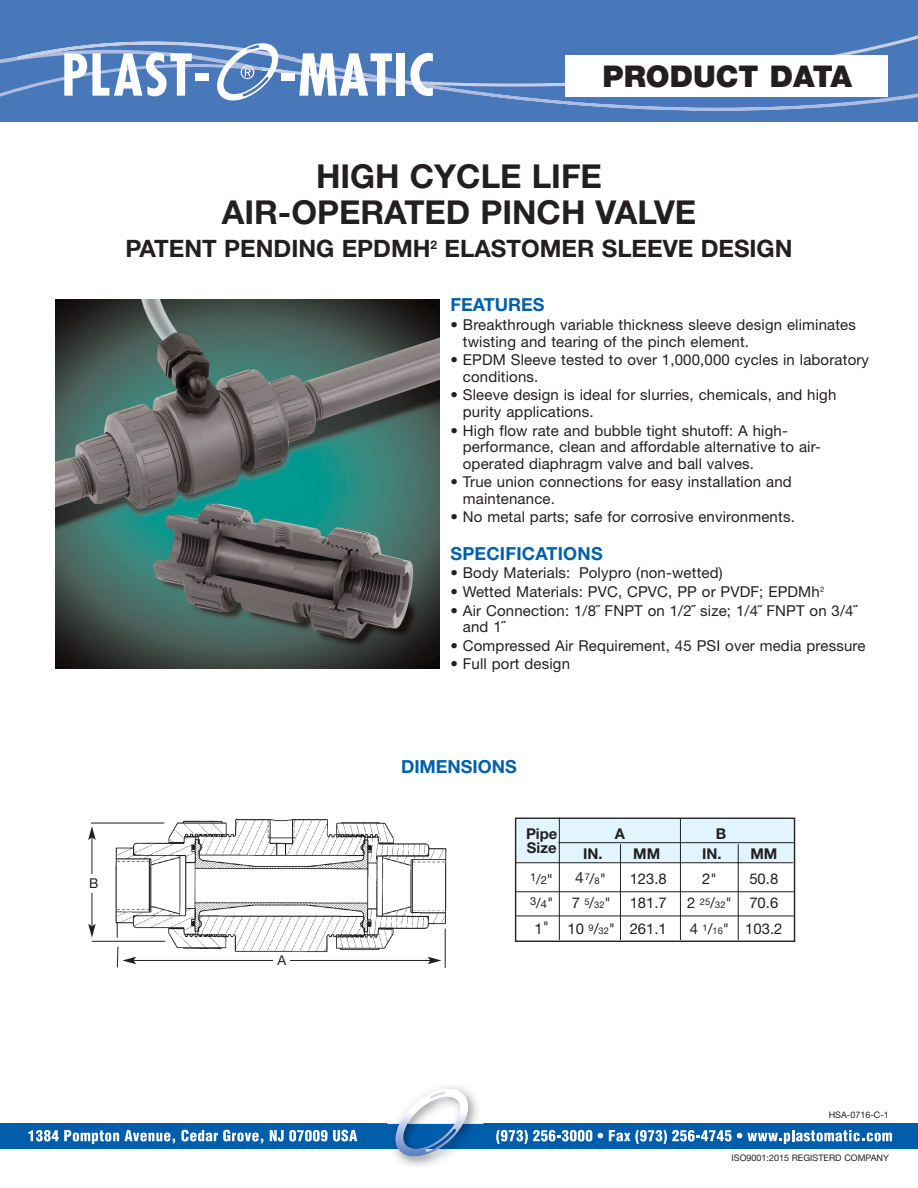
<style>
.page{position:relative;width:918px;height:1188px;background:#fff}
.page>*{position:absolute;margin:0;border:0;box-sizing:border-box;transform-origin:0 0}
.t1{font:700 33px/36px "Helvetica Neue";color:#231f20;text-align:center}
.t2{font:900 30px "Helvetica Neue";color:#231f20}
.t3{font:700 24px "Helvetica Neue";color:#231f20}
.t4{font:700 18px "Helvetica Neue";color:#0060a9}
.t5{font:15.6px "Helvetica Neue";color:#231f20}
.t6{font:15px/16.5px "Helvetica Neue";letter-spacing:.01em;color:#231f20}
.t7{font:14.85px "Helvetica Neue";color:#231f20}
.t8{font:700 14.85px "Helvetica Neue";color:#231f20}
.t9{font:13.5px "Helvetica Neue";color:#231f20}
.t10{font:11.1px "Helvetica Neue";color:#231f20}
.t11{font:9.3px "Helvetica Neue";color:#231f20}
.t12{font:9px "Helvetica Neue";color:#231f20}
.s1{font-size:13.95px}
.s2{font-size:14.85px}
.s3{font-size:11.1px}
.s4{font-size:9.3px}
</style>
<div class="page">
<div style="left:0;top:0;width:918px;height:121px;background:#4878ba"></div>
<svg style="left:0;top:35px;width:918px;height:76px"></svg>
<div style="left:565px;top:55px;width:323px;height:42px;background:#fff"></div>
<div style="left:0;top:1124px;width:918px;height:25px;background:#005daa"></div>
<img style="left:387px;top:1086px;width:96px;height:81px">
<img style="left:387px;top:1124px;width:96px;height:25px">
<img style="left:398px;top:1089px;width:72px;height:68px">
<img style="left:394px;top:1124px;width:69px;height:25px">
<svg style="left:28px;top:1130px;width:91px;height:14px"></svg>
<svg style="left:125px;top:1130px;width:50px;height:14px"></svg>
<svg style="left:181px;top:1130px;width:82px;height:14px"></svg>
<svg style="left:270px;top:1130px;width:87px;height:11px"></svg>
<svg style="left:496px;top:1130px;width:96px;height:14px"></svg>
<svg style="left:598px;top:1133px;width:5px;height:5px"></svg>
<svg style="left:609px;top:1130px;width:283px;height:14px"></svg>
<img style="left:55px;top:299px;width:385px;height:370px">
<img style="left:114px;top:818px;width:333px;height:137px">
<hr style="left:92px;top:941px;width:73px;height:1px;background:#231f20">
<hr style="left:91px;top:823px;width:73px;height:1px;background:#231f20">
<svg style="left:117px;top:922px;width:1px;height:16px"></svg>
<hr style="left:134px;top:960px;width:296px;height:1px;background:#231f20">
<svg style="left:428px;top:957px;width:13px;height:7px"></svg>
<hr style="left:445px;top:929px;width:1px;height:39px;background:#231f20">
<svg style="left:117px;top:946px;width:19px;height:22px"></svg>
<div style="left:274px;top:954px;width:16px;height:19px;background:#fff"></div>
<hr style="left:92px;top:837px;width:1px;height:89px;background:#231f20">
<svg style="left:88px;top:826px;width:8px;height:14px"></svg>
<svg style="left:88px;top:924px;width:8px;height:14px"></svg>
<div style="left:86px;top:874px;width:16px;height:19px;background:#fff"></div>
<div style="left:517px;top:819px;width:277px;height:44px;background:#e2f4fd"></div>
<hr style="left:516px;top:891px;width:278px;height:1px;background:#231f20">
<hr style="left:516px;top:916px;width:278px;height:1px;background:#231f20">
<div style="left:515px;top:818px;width:280px;height:124px;border:1px solid #231f20"></div>
<hr style="left:559px;top:817px;width:1px;height:123px;background:#231f20">
<hr style="left:620px;top:844px;width:1px;height:96px;background:#231f20">
<hr style="left:680px;top:819px;width:1px;height:121px;background:#231f20">
<hr style="left:738px;top:844px;width:1px;height:96px;background:#231f20">
<hr style="left:558px;top:842px;width:236px;height:1px;background:#231f20">
<hr style="left:515px;top:862px;width:278px;height:1px;background:#231f20">
<h2 class="t2" style="left:603px;top:66px;width:251px">PRODUCT DATA</h2>
<h1 class="t1" style="left:222px;top:161px;width:476px">HIGH CYCLE LIFE<br>AIR-OPERATED PINCH VALVE</h1>
<h3 class="t3" style="left:125px;top:240px;width:669px">PATENT PENDING EPDMH<sup>2</sup> ELASTOMER SLEEVE DESIGN</h3>
<p class="t4" style="left:450px;top:299px;width:96px">FEATURES</p>
<p class="t6" style="left:463px;top:318px;width:395px;text-indent:-12px">• Breakthrough variable thickness sleeve design eliminates twisting and tearing of the pinch element.</p>
<p class="t6" style="left:463px;top:353px;width:408px;text-indent:-12px">• EPDM Sleeve tested to over 1,000,000 cycles in laboratory conditions.</p>
<p class="t6" style="left:463px;top:388px;width:375px;text-indent:-12px">• Sleeve design is ideal for slurries, chemicals, and high purity applications.</p>
<p class="t6" style="left:463px;top:423px;width:360px;text-indent:-12px">• High flow rate and bubble tight shutoff: A high&shy;performance, clean and affordable alternative to air&shy;operated diaphragm valve and ball valves.</p>
<p class="t6" style="left:463px;top:475px;width:330px;text-indent:-12px">• True union connections for easy installation and maintenance.</p>
<p class="t6" style="left:450px;top:510px;width:346px">• No metal parts; safe for corrosive environments.</p>
<p class="t4" style="left:450px;top:547px;width:154px">SPECIFICATIONS</p>
<p class="t6" style="left:450px;top:566px;width:274px">• Body Materials: Polypro (non-wetted)</p>
<p class="t6" style="left:450px;top:585px;width:375px">• Wetted Materials: PVC, CPVC, PP or PVDF; EPDMh<sup>2</sup></p>
<p class="t6" style="left:463px;top:604px;width:396px;text-indent:-12px">• Air Connection: 1/8˝ FNPT on 1/2˝ size; 1/4˝ FNPT on 3/4˝ and 1˝</p>
<p class="t6" style="left:450px;top:639px;width:416px">• Compressed Air Requirement, 45 PSI over media pressure</p>
<p class="t6" style="left:450px;top:657px;width:121px">• Full port design</p>
<p class="t9" style="left:89px;top:879px;width:11px">B</p>
<p class="t9" style="left:277px;top:955px;width:10px">A</p>
<p class="t4" style="left:401px;top:760px;width:117px">DIMENSIONS</p>
<p class="t8" style="left:526px;top:828px;width:33px">Pipe</p>
<p class="t8" style="left:615px;top:828px;width:12px">A</p>
<p class="t8" style="left:716px;top:828px;width:12px">B</p>
<p class="t8" style="left:527px;top:843px;width:31px">Size</p>
<p class="t8" style="left:583px;top:849px;width:78px">IN. MM</p>
<p class="t8" style="left:702px;top:849px;width:77px">IN. MM</p>
<p class="t5" style="left:547px;top:873px;width:8px">''</p>
<p class="t5" style="left:575px;top:872px;width:10px">4</p>
<p class="t10" style="left:530px;top:874px;width:19px">1<span class="s1">/</span>2</p>
<p class="t11" style="left:585px;top:875px;width:23px">7<span class="s2">/</span>8<span class="s2">"</span></p>
<p class="t7" style="left:630px;top:873px;width:39px">123.8</p>
<p class="t7" style="left:702px;top:873px;width:16px">2"</p>
<p class="t7" style="left:749px;top:873px;width:30px">50.8</p>
<p class="t7" style="left:530px;top:897px;width:82px"><sup>3</sup><span class="s1">/</span><span class="s3">4</span>" 7 <sup>5</sup>/<span class="s4">32</span>"</p>
<p class="t7" style="left:630px;top:897px;width:39px">181.7</p>
<p class="t7" style="left:687px;top:897px;width:93px">2 <sup>25</sup>/<span class="s4">32</span>" 70.6</p>
<p class="t7" style="left:534px;top:923px;width:134px">1" 10 <sup>9</sup>/<span class="s4">32</span>" 261.1</p>
<p class="t7" style="left:690px;top:923px;width:94px">4 <sup>1</sup>/<span class="s4">16</span>" 103.2</p>
<p class="t12" style="left:829px;top:1111px;width:62px">HSA-0716-C-1</p>
<p class="t12" style="left:732px;top:1155px;width:159px">ISO9001:2015 REGISTERD COMPANY</p>
</div>
